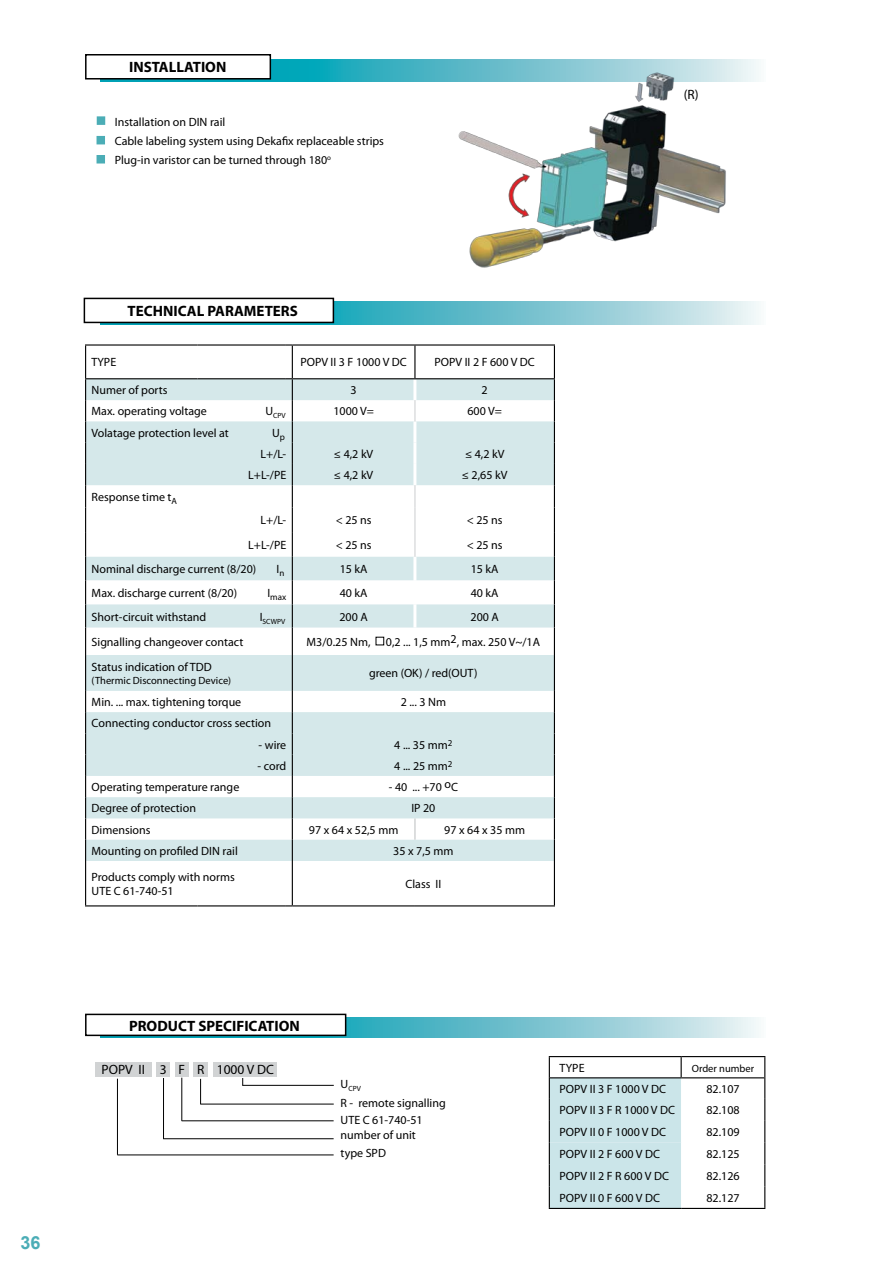
<style>
.page{position:relative;width:893px;height:1263px;background:#fff}
.page>*{position:absolute;margin:0;border:0;box-sizing:border-box;transform-origin:0 0}
.t1{font:700 18px "Arial";color:#4badb6}
.t2{font:700 15px "Myriad Pro";color:#000}
.t3{font:13.5px "Myriad Pro";color:#000}
.t4{font:12px/18.6px "Myriad Pro";color:#000}
.t5{font:10.5px "Myriad Pro";color:#000}
.t6{font:9px "Myriad Pro";color:#000}
.t7{font:7.5px "Myriad Pro";color:#000}
</style>
<div class="page">
<svg style="left:101px;top:59px;width:658px;height:23px;background:#5dbecc"></svg>
<svg style="left:97px;top:116px;width:8px;height:9px"></svg>
<svg style="left:97px;top:155px;width:8px;height:8px"></svg>
<svg style="left:97px;top:136px;width:8px;height:8px"></svg>
<img style="left:432px;top:70px;width:297px;height:198px">
<div style="left:86px;top:55px;width:184px;height:24px;background:#fff"></div>
<div style="left:85px;top:54px;width:186px;height:26px;border:2px solid #000"></div>
<svg style="left:101px;top:302px;width:658px;height:22px;background:#7dc6d1"></svg>
<div style="left:84px;top:298px;width:249px;height:24px;background:#fff"></div>
<div style="left:84px;top:298px;width:250px;height:25px;border:2px solid #000"></div>
<svg style="left:86px;top:379px;width:206px;height:482px;fill:#d5e8ea"></svg>
<svg style="left:293px;top:655px;width:261px;height:206px;fill:#d5e8ea"></svg>
<svg style="left:85px;top:379px;width:1px;height:276px"></svg>
<hr style="left:85px;top:655px;width:1px;height:36px;background:#000">
<svg style="left:85px;top:691px;width:1px;height:170px"></svg>
<hr style="left:85px;top:861px;width:1px;height:44px;background:#000">
<hr style="left:85px;top:905px;width:112px;height:1px;background:#000">
<hr style="left:197px;top:905px;width:89px;height:1px;background:#000">
<hr style="left:292px;top:655px;width:1px;height:36px;background:#000">
<hr style="left:554px;top:655px;width:1px;height:36px;background:#000">
<hr style="left:292px;top:861px;width:1px;height:44px;background:#000">
<hr style="left:554px;top:861px;width:1px;height:44px;background:#000">
<hr style="left:292px;top:905px;width:123px;height:1px;background:#000">
<hr style="left:415px;top:905px;width:140px;height:1px;background:#000">
<hr style="left:85px;top:344px;width:112px;height:2px;background:#000">
<hr style="left:85px;top:346px;width:1px;height:32px;background:#000">
<hr style="left:197px;top:344px;width:89px;height:2px;background:#000">
<svg style="left:286px;top:344px;width:6px;height:2px"></svg>
<hr style="left:292px;top:344px;width:123px;height:2px;background:#000">
<hr style="left:292px;top:346px;width:1px;height:32px;background:#000">
<hr style="left:415px;top:344px;width:140px;height:2px;background:#000">
<hr style="left:414px;top:346px;width:1px;height:32px;background:#000">
<hr style="left:554px;top:346px;width:1px;height:32px;background:#000">
<hr style="left:85px;top:378px;width:112px;height:1px;background:#000">
<hr style="left:197px;top:378px;width:89px;height:1px;background:#000">
<svg style="left:292px;top:691px;width:1px;height:170px"></svg>
<svg style="left:554px;top:691px;width:1px;height:170px"></svg>
<hr style="left:414px;top:818px;width:2px;height:22px;background:#d1d3d4">
<svg style="left:286px;top:378px;width:269px;height:277px"></svg>
<hr style="left:549px;top:1056px;width:132px;height:1px;background:#000">
<hr style="left:681px;top:1056px;width:84px;height:1px;background:#000">
<svg style="left:549px;top:1057px;width:216px;height:151px"></svg>
<hr style="left:549px;top:1208px;width:132px;height:1px;background:#000">
<hr style="left:681px;top:1208px;width:84px;height:1px;background:#000">
<svg style="left:101px;top:1018px;width:658px;height:19px;background:#7fc6d2"></svg>
<div style="left:86px;top:1014px;width:260px;height:21px;background:#fff"></div>
<div style="left:85px;top:1014px;width:261px;height:22px;border:2px solid #000"></div>
<div style="left:95px;top:1062px;width:57px;height:15px;background:#d1d3d4"></div>
<hr style="left:242px;top:1085px;width:92px;height:1px;background:#000">
<hr style="left:117px;top:1154px;width:217px;height:1px;background:#000">
<hr style="left:117px;top:1079px;width:1px;height:76px;background:#000">
<div style="left:214px;top:1062px;width:63px;height:15px;background:#d1d3d4"></div>
<div style="left:157px;top:1062px;width:13px;height:15px;background:#d1d3d4"></div>
<hr style="left:163px;top:1078px;width:1px;height:61px;background:#000">
<hr style="left:163px;top:1138px;width:171px;height:1px;background:#000">
<div style="left:194px;top:1062px;width:14px;height:15px;background:#d1d3d4"></div>
<svg style="left:200px;top:1079px;width:1px;height:25px"></svg>
<hr style="left:182px;top:1120px;width:152px;height:1px;background:#000">
<hr style="left:181px;top:1078px;width:1px;height:43px;background:#000">
<div style="left:175px;top:1062px;width:13px;height:15px;background:#d1d3d4"></div>
<hr style="left:201px;top:1104px;width:133px;height:1px;background:#000">
<p class="t2" style="left:129px;top:58px;width:99px">INSTALLATION</p>
<p class="t4" style="left:115px;top:113px;width:271px">Installation on DIN rail<br>Cable labeling system using Dekafix replaceable strips<br>Plug-in varistor can be turned through 180<sup>o</sup></p>
<p class="t3" style="left:684px;top:87px;width:16px">(R)</p>
<h1 class="t1" style="left:21px;top:1231px;width:22px">36</h1>
<p class="t2" style="left:128px;top:301px;width:172px">TECHNICAL PARAMETERS</p>
<p class="t4" style="left:92px;top:353px;width:26px">ТYPE</p>
<p class="t4" style="left:300px;top:353px;width:108px">POPV II 3 F 1000 V DC</p>
<p class="t4" style="left:434px;top:353px;width:102px">POPV II 2 F 600 V DC</p>
<p class="t4" style="left:92px;top:380px;width:77px">Numer of ports</p>
<p class="t4" style="left:351px;top:380px;width:8px">3</p>
<p class="t4" style="left:482px;top:380px;width:8px">2</p>
<p class="t4" style="left:92px;top:402px;width:117px">Max. operating voltage</p>
<p class="t7" style="left:265px;top:411px;width:22px"><sup>U</sup>CPV</p>
<p class="t4" style="left:333px;top:402px;width:42px">1000 V=</p>
<p class="t4" style="left:467px;top:402px;width:36px">600 V=</p>
<p class="t4" style="left:92px;top:423px;width:139px">Volatage protection level at</p>
<p class="t4" style="left:261px;top:422px;width:27px;line-height:21.3px;text-align:right">U<sub>p<br></sub>L+/L-</p>
<p class="t4" style="left:334px;top:444px;width:41px">≤ 4,2 kV</p>
<p class="t4" style="left:465px;top:444px;width:41px">≤ 4,2 kV</p>
<p class="t4" style="left:92px;top:487px;width:87px">Response time t<sub>A</sub></p>
<p class="t4" style="left:248px;top:466px;width:40px">L+L-/PE</p>
<p class="t4" style="left:334px;top:466px;width:41px">≤ 4,2 kV</p>
<p class="t4" style="left:462px;top:466px;width:47px">≤ 2,65 kV</p>
<p class="t4" style="left:261px;top:511px;width:27px">L+/L-</p>
<p class="t4" style="left:336px;top:511px;width:37px">&lt; 25 ns</p>
<p class="t4" style="left:467px;top:511px;width:37px">&lt; 25 ns</p>
<p class="t4" style="left:248px;top:535px;width:40px">L+L-/PE</p>
<p class="t4" style="left:336px;top:535px;width:37px">&lt; 25 ns</p>
<p class="t4" style="left:467px;top:535px;width:37px">&lt; 25 ns</p>
<p class="t4" style="left:92px;top:559px;width:166px">Nominal discharge current (8/20)</p>
<p class="t4" style="left:277px;top:559px;width:9px">I<sub>n</sub></p>
<p class="t4" style="left:340px;top:559px;width:29px">15 kA</p>
<p class="t4" style="left:471px;top:559px;width:29px">15 kA</p>
<p class="t4" style="left:92px;top:583px;width:147px">Max. discharge current (8/20)</p>
<p class="t6" style="left:267px;top:591px;width:20px"><sup>I</sup>max</p>
<p class="t4" style="left:340px;top:583px;width:29px">40 kA</p>
<p class="t4" style="left:471px;top:583px;width:29px">40 kA</p>
<p class="t4" style="left:92px;top:607px;width:116px">Short-circuit withstand</p>
<p class="t7" style="left:260px;top:616px;width:27px"><sup>I</sup>SCWPV</p>
<p class="t4" style="left:339px;top:607px;width:30px">200 A</p>
<p class="t4" style="left:470px;top:607px;width:30px">200 A</p>
<p class="t4" style="left:92px;top:632px;width:153px">Signalling changeover contact</p>
<p class="t4" style="left:307px;top:632px;width:65px">M3/0.25 Nm,</p>
<p class="t4" style="left:386px;top:632px;width:156px">0,2 ... 1,5 mm2, max. 250 V~/1A</p>
<p class="t4" style="left:92px;top:658px;width:122px">Status indication of TDD</p>
<p class="t5" style="left:92px;top:674px;width:141px">(Thermic Disconnecting Device)</p>
<p class="t4" style="left:369px;top:664px;width:110px">green (OK) / red(OUT)</p>
<p class="t4" style="left:92px;top:692px;width:151px">Min. ... max. tightening torque</p>
<p class="t4" style="left:401px;top:692px;width:47px">2 ... 3 Nm</p>
<p class="t4" style="left:92px;top:714px;width:181px">Connecting conductor cross section</p>
<p class="t4" style="left:259px;top:735px;width:29px">- wire</p>
<p class="t4" style="left:394px;top:735px;width:60px">4 ... 35 mm<sup>2</sup></p>
<p class="t4" style="left:258px;top:756px;width:30px">- cord</p>
<p class="t4" style="left:394px;top:756px;width:60px">4 ... 25 mm<sup>2</sup></p>
<p class="t4" style="left:92px;top:777px;width:149px">Operating temperature range</p>
<p class="t4" style="left:389px;top:777px;width:71px">- 40 ... +70 oC</p>
<p class="t4" style="left:92px;top:799px;width:106px">Degree of protection</p>
<p class="t4" style="left:411px;top:799px;width:26px">IP 20</p>
<p class="t4" style="left:92px;top:820px;width:61px">Dimensions</p>
<p class="t4" style="left:309px;top:820px;width:91px">97 x 64 x 52,5 mm</p>
<p class="t4" style="left:444px;top:820px;width:82px">97 x 64 x 35 mm</p>
<p class="t4" style="left:92px;top:841px;width:148px">Mounting on profiled DIN rail</p>
<p class="t4" style="left:393px;top:841px;width:62px">35 x 7,5 mm</p>
<p class="t4" style="left:92px;top:869px;width:145px;line-height:14.4px">Products comply with norms<br>UTE C 61-740-51</p>
<p class="t4" style="left:405px;top:874px;width:37px">Class II</p>
<p class="t2" style="left:129px;top:1016px;width:172px">PRODUCT SPECIFICATION</p>
<p class="t3" style="left:102px;top:1061px;width:174px">POPV II 3 F R 1000 V DC</p>
<p class="t7" style="left:341px;top:1084px;width:22px"><sup>U</sup>CPV</p>
<p class="t4" style="left:341px;top:1093px;width:107px;line-height:17.7px">R - remote signalling<br>UTE C 61-740-51</p>
<p class="t4" style="left:341px;top:1126px;width:77px;line-height:17.7px">number of unit type SPD</p>
<p class="t4" style="left:560px;top:1058px;width:26px">TYPE</p>
<p class="t5" style="left:692px;top:1062px;width:64px">Order number</p>
<p class="t4" style="left:560px;top:1079px;width:108px">POPV II 3 F 1000 V DC</p>
<p class="t4" style="left:706px;top:1079px;width:35px">82.107</p>
<p class="t4" style="left:560px;top:1101px;width:117px">POPV II 3 F R 1000 V DC</p>
<p class="t4" style="left:706px;top:1101px;width:35px">82.108</p>
<p class="t4" style="left:560px;top:1123px;width:108px">POPV II 0 F 1000 V DC</p>
<p class="t4" style="left:706px;top:1123px;width:35px">82.109</p>
<p class="t4" style="left:560px;top:1145px;width:102px">POPV II 2 F 600 V DC</p>
<p class="t4" style="left:706px;top:1145px;width:35px">82.125</p>
<p class="t4" style="left:560px;top:1166px;width:111px">POPV II 2 F R 600 V DC</p>
<p class="t4" style="left:706px;top:1166px;width:35px">82.126</p>
<p class="t4" style="left:560px;top:1188px;width:102px">POPV II 0 F 600 V DC</p>
<p class="t4" style="left:706px;top:1188px;width:35px">82.127</p>
</div>
